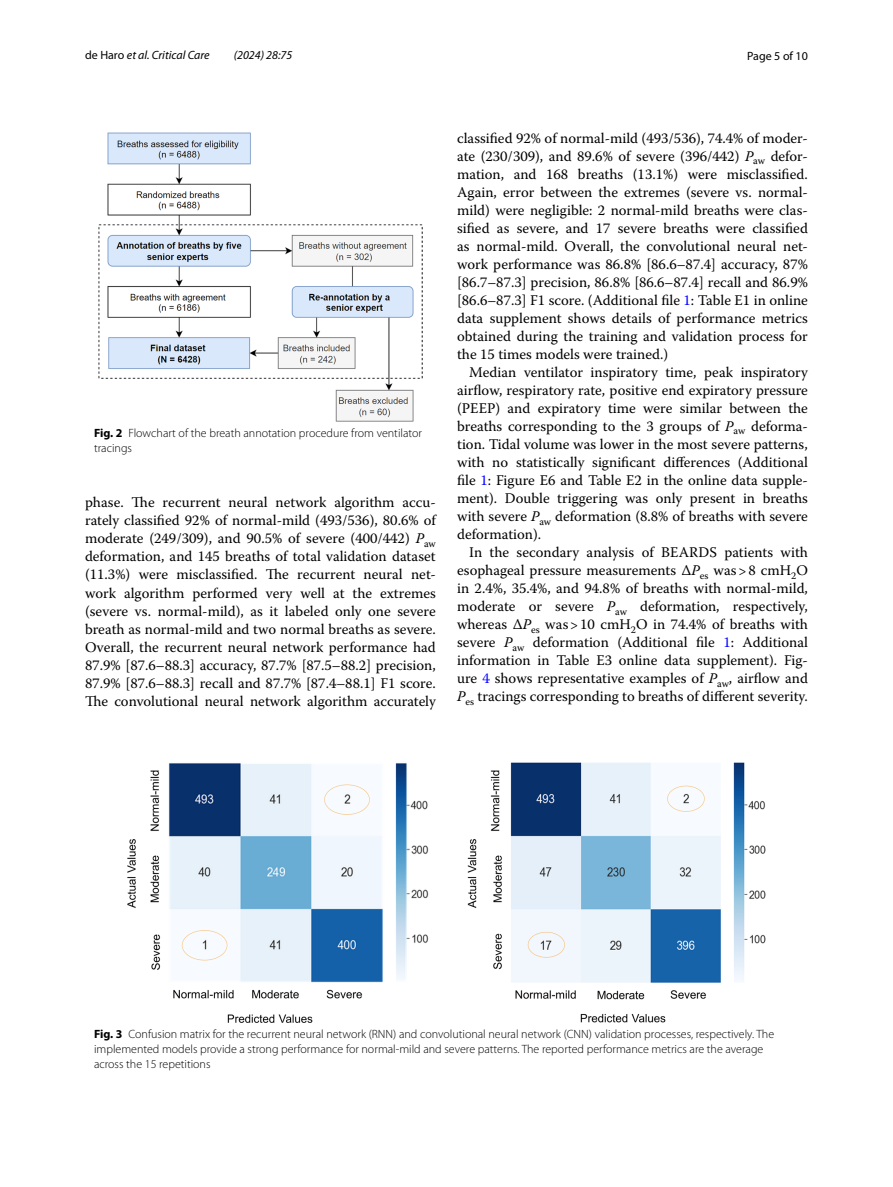
<style>
.page{position:relative;width:893px;height:1187px;background:#fff}
.page>*{position:absolute;margin:0;border:0;box-sizing:border-box;transform-origin:0 0}
.t1{font:14.7px/18px "Warnock Pro";color:#000;text-align:justify}
.t2{font:300 12px/15px "Myriad Pro";color:#000}
.t3{font:italic 12px "Myriad Pro";color:#000}
.t4{font:12px "Myriad Pro";color:#000}
.s1{font-style:normal}
.s2{font-weight:700}
.s3{font-style:italic}
.s4{color:#00f}
</style>
<div class="page">
<img style="left:99px;top:133px;width:323px;height:289px">
<img style="left:128px;top:762px;width:637px;height:260px">
<p class="t3" style="left:85px;top:48px;width:126px"><span class="s1">de Haro</span> et al. Critical Care</p>
<p class="t3" style="left:234px;top:48px;width:60px">(2024) 28:75</p>
<p class="t4" style="left:747px;top:48px;width:62px">Page 5 of 10</p>
<p class="t2" style="left:94px;top:425px;width:330px"><span class="s2">Fig. 2</span> Flowchart of the breath annotation procedure from ventilator tracings</p>
<p class="t1" style="left:85px;top:493px;width:352px">phase. The recurrent neural network algorithm accu&shy;rately classified 92% of normal-mild (493/536), 80.6% of moderate (249/309), and 90.5% of severe (400/442) <span class="s3">P</span><sub>aw </sub>deformation, and 145 breaths of total validation dataset (11.3%) were misclassified. The recurrent neural net&shy;work algorithm performed very well at the extremes (severe vs. normal-mild), as it labeled only one severe breath as normal-mild and two normal breaths as severe.<br>Overall, the recurrent neural network performance had 87.9% [87.6–88.3] accuracy, 87.7% [87.5–88.2] precision, 87.9% [87.6–88.3] recall and 87.7% [87.4–88.1] F1 score.<br>The convolutional neural network algorithm accurately</p>
<p class="t1" style="left:457px;top:128px;width:352px">classified 92% of normal-mild (493/536), 74.4% of moder&shy;ate (230/309), and 89.6% of severe (396/442) <span class="s3">P</span><sub>aw</sub> defor&shy;mation, and 168 breaths (13.1%) were misclassified.<br>Again, error between the extremes (severe vs. normal&shy;mild) were negligible: 2 normal-mild breaths were clas&shy;sified as severe, and 17 severe breaths were classified as normal-mild. Overall, the convolutional neural net&shy;work performance was 86.8% [86.6–87.4] accuracy, 87% [86.7–87.3] precision, 86.8% [86.6–87.4] recall and 86.9% [86.6–87.3] F1 score. (Additional file <span class="s4">1</span>: Table E1 in online data supplement shows details of performance metrics obtained during the training and validation process for the 15 times models were trained.)</p>
<p class="t1" style="left:457px;top:362px;width:352px;text-indent:12px">Median ventilator inspiratory time, peak inspiratory airflow, respiratory rate, positive end expiratory pressure (PEEP) and expiratory time were similar between the breaths corresponding to the 3 groups of <span class="s3">P</span><sub>aw</sub> deforma&shy;tion. Tidal volume was lower in the most severe patterns, with no statistically significant differences (Additional file <span class="s4">1</span>: Figure E6 and Table E2 in the online data supple&shy;ment). Double triggering was only present in breaths with severe <span class="s3">P</span><sub>aw</sub> deformation (8.8% of breaths with severe deformation).</p>
<p class="t1" style="left:457px;top:542px;width:352px;text-indent:12px">In the secondary analysis of BEARDS patients with esophageal pressure measurements Δ<span class="s3">P</span><sub>es</sub> was&gt;8 cmH<sub>2</sub>O in 2.4%, 35.4%, and 94.8% of breaths with normal-mild, moderate or severe <span class="s3">P</span><sub>aw</sub> deformation, respectively, whereas Δ<span class="s3">P</span><sub>es</sub> was&gt;10 cmH<sub>2</sub>O in 74.4% of breaths with severe <span class="s3">P</span><sub>aw</sub> deformation (Additional file <span class="s4">1</span>: Additional information in Table E3 online data supplement). Fig&shy;ure <span class="s4">4</span> shows representative examples of <span class="s3">P</span><sub>aw</sub>, airflow and <span class="s3">P</span><sub>es</sub> tracings corresponding to breaths of different severity.</p>
<p class="t2" style="left:94px;top:1026px;width:682px"><span class="s2">Fig. 3</span> Confusion matrix for the recurrent neural network (RNN) and convolutional neural network (CNN) validation processes, respectively. The implemented models provide a strong performance for normal-mild and severe patterns. The reported performance metrics are the average across the 15 repetitions</p>
</div>
